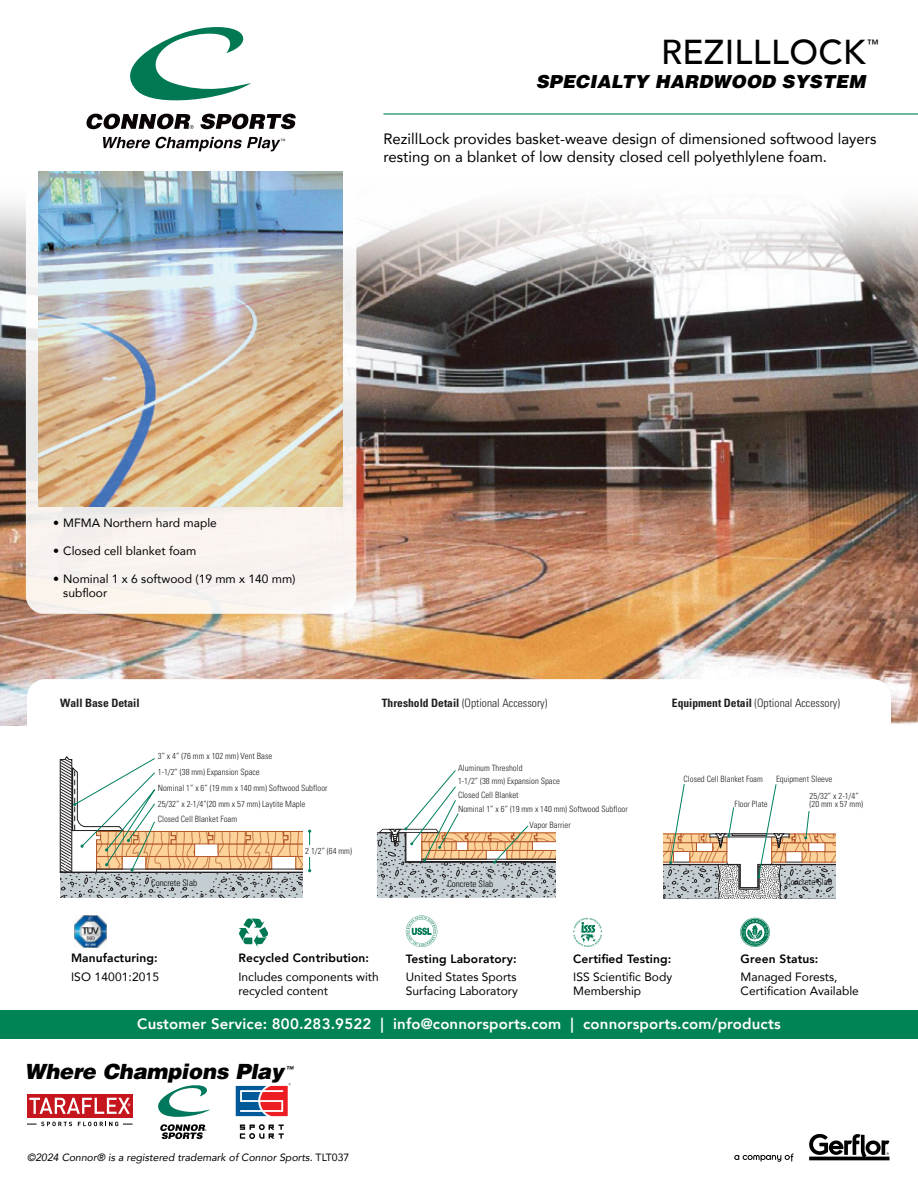
<style>
.page{position:relative;width:918px;height:1188px;background:#fff}
.page>*{position:absolute;margin:0;border:0;box-sizing:border-box;transform-origin:0 0}
.t1{font:500 34.5px "Avenir";letter-spacing:.01em;color:#000}
.t2{font:italic 900 21px "Helvetica";letter-spacing:-.005em;color:#000}
.t3{font:italic 900 18px "Helvetica";letter-spacing:.01em;color:#000}
.t4{font:15px/18px "Avenir";color:#000}
.t5{font:800 15px "Avenir";letter-spacing:.01em;color:#fff}
.t6{font:12px/14.4px "Avenir";color:#000}
.t7{font:800 12px "Avenir";letter-spacing:.01em;color:#000}
.t8{font:500 12px "Avenir";color:#000}
.t9{font:300 condensed 11.55px "Univers";color:#231f20}
.t10{font:700 condensed 11.55px "Univers";color:#231f20}
.t11{font:italic 10.5px "Avenir";color:#000}
.t12{font:300 condensed 9.15px "Univers";color:#000}
.t13{font:300 condensed 8.7px/13.5px "Univers";color:#231f20}
.t14{font:italic 900 7.95px "Helvetica";color:#000}
.s1{font-weight:700}
.s2{font-style:normal}
</style>
<div class="page">
<img style="left:0;top:203px;width:918px;height:523px">
<div style="left:26px;top:27px;width:330px;height:587px;background:linear-gradient(to bottom,#feffff,#f1ebe9);border-radius:18px"></div>
<div style="left:27px;top:679px;width:864px;height:208px;background:#fff;border-radius:18px"></div>
<div style="left:676px;top:832px;width:7px;height:68px;background:#989ea1"></div>
<svg style="left:60px;top:873px;width:243px;height:25px;background:#afb7ba"></svg>
<div style="left:154px;top:875px;width:59px;height:11px;background:#c4cdd1"></div>
<svg style="left:59px;top:756px;width:252px;height:117px"></svg>
<div style="left:304px;top:845px;width:15px;height:12px;background:#fff"></div>
<svg style="left:376px;top:770px;width:180px;height:128px"></svg>
<svg style="left:663px;top:784px;width:173px;height:114px"></svg>
<div style="left:0;top:1011px;width:918px;height:28px;background:#008453"></div>
<svg style="left:158px;top:1085px;width:52px;height:54px"></svg>
<svg style="left:240px;top:1124px;width:44px;height:15px"></svg>
<svg style="left:236px;top:1083px;width:55px;height:33px"></svg>
<div style="left:27px;top:1094px;width:106px;height:23px;background:#c4161c"></div>
<svg style="left:29px;top:1098px;width:101px;height:16px"></svg>
<svg style="left:78px;top:1122px;width:55px;height:4px"></svg>
<svg style="left:27px;top:1122px;width:45px;height:4px"></svg>
<svg style="left:115px;top:27px;width:136px;height:81px"></svg>
<svg style="left:87px;top:114px;width:107px;height:15px"></svg>
<svg style="left:201px;top:114px;width:95px;height:15px"></svg>
<svg style="left:103px;top:137px;width:182px;height:14px"></svg>
<hr style="left:383px;top:113px;width:535px;height:2px;background:#008453">
<img style="left:38px;top:172px;width:305px;height:335px">
<svg style="left:238px;top:918px;width:30px;height:29px"></svg>
<svg style="left:406px;top:916px;width:31px;height:31px"></svg>
<svg style="left:573px;top:918px;width:29px;height:29px"></svg>
<svg style="left:740px;top:917px;width:30px;height:30px"></svg>
<img style="left:75px;top:916px;width:31px;height:31px">
<svg style="left:809px;top:1134px;width:80px;height:26px"></svg>
<svg style="left:734px;top:1154px;width:60px;height:8px"></svg>
<h1 class="t1" style="left:661px;top:22px;width:206px">REZILLLOCK</h1>
<h3 class="t3" style="left:536px;top:69px;width:331px">SPECIALTY HARDWOOD SYSTEM</h3>
<h3 class="t8" style="left:867px;top:33px;width:13px">™</h3>
<h3 class="t4" style="left:383px;top:129px;width:495px">RezillLock provides basket-weave design of dimensioned softwood layers resting on a blanket of low density closed cell polyethlylene foam.</h3>
<h3 class="t6" style="left:53px;top:515px;width:165px">• MFMA Northern hard maple</h3>
<h3 class="t6" style="left:53px;top:543px;width:145px">• Closed cell blanket foam</h3>
<h3 class="t6" style="left:63px;top:571px;width:234px;text-indent:-10px">• Nominal 1 x 6 softwood (19 mm x 140 mm) subfloor</h3>
<h3 class="t10" style="left:60px;top:696px;width:81px">Wall Base Detail</h3>
<h3 class="t9" style="left:382px;top:696px;width:167px"><span class="s1">Threshold Detail</span> (Optional Accessory)</h3>
<h3 class="t9" style="left:672px;top:696px;width:170px"><span class="s1">Equipment Detail</span> (Optional Accessory)</h3>
<p class="t13" style="left:158px;top:748px;width:116px;line-height:15.8px">3” x 4” (76 mm x 102 mm) Vent Base<br>1-1/2” (38 mm) Expansion Space</p>
<p class="t13" style="left:158px;top:796px;width:149px;line-height:15.5px">25/32” x 2-1/4”(20 mm x 57 mm) Laytite Maple<br>Closed Cell Blanket Foam</p>
<p class="t13" style="left:158px;top:781px;width:171px">Nominal 1” x 6” (19 mm x 140 mm) Softwood Subfloor</p>
<p class="t12" style="left:151px;top:877px;width:47px">Concrete Slab</p>
<h3 class="t7" style="left:71px;top:949px;width:88px">Manufacturing:</h3>
<h3 class="t6" style="left:71px;top:969px;width:90px">ISO 14001:2015</h3>
<p class="t13" style="left:305px;top:844px;width:48px">2 1/2” (64 mm)</p>
<h3 class="t7" style="left:238px;top:949px;width:132px">Recycled Contribution:</h3>
<h3 class="t6" style="left:238px;top:969px;width:142px">Includes components with recycled content</h3>
<p class="t13" style="left:458px;top:761px;width:103px">Aluminum Threshold<br>1-1/2” (38 mm) Expansion Space<br>Closed Cell Blanket</p>
<p class="t13" style="left:529px;top:818px;width:43px">Vapor Barrier</p>
<p class="t13" style="left:458px;top:802px;width:171px">Nominal 1” x 6” (19 mm x 140 mm) Softwood Subfloor</p>
<p class="t12" style="left:447px;top:878px;width:47px">Concrete Slab</p>
<p class="t13" style="left:684px;top:772px;width:81px">Closed Cell Blanket Foam</p>
<p class="t13" style="left:810px;top:771px;width:51px;line-height:16.5px;text-indent:-34px">Equipment Sleeve<br>25/32” x 2-1/4”</p>
<p class="t13" style="left:735px;top:797px;width:35px">Floor Plate</p>
<p class="t13" style="left:810px;top:797px;width:55px">(20 mm x 57 mm)</p>
<p class="t12" style="left:786px;top:876px;width:47px">Concrete Slab</p>
<h3 class="t7" style="left:406px;top:949px;width:112px">Testing Laboratory:</h3>
<h3 class="t6" style="left:406px;top:969px;width:114px">United States Sports<br>Surfacing Laboratory</h3>
<h3 class="t7" style="left:573px;top:949px;width:100px">Certified Testing:</h3>
<h3 class="t6" style="left:573px;top:969px;width:100px">ISS Scientific Body<br>Membership</h3>
<h3 class="t7" style="left:741px;top:949px;width:79px">Green Status:</h3>
<h3 class="t6" style="left:741px;top:969px;width:120px">Managed Forests,<br>Certification Available</h3>
<h3 class="t5" style="left:137px;top:1012px;width:645px">Customer Service: 800.283.9522 | info@connorsports.com | connorsports.com/products</h3>
<h2 class="t2" style="left:25px;top:1057px;width:261px">Where Champions Play</h2>
<p class="t14" style="left:286px;top:1063px;width:9px">™</p>
<p class="t11" style="left:27px;top:1150px;width:324px">©2024 Connor® is a registered trademark of Connor Sports. <span class="s2">TLT037</span></p>
</div>
